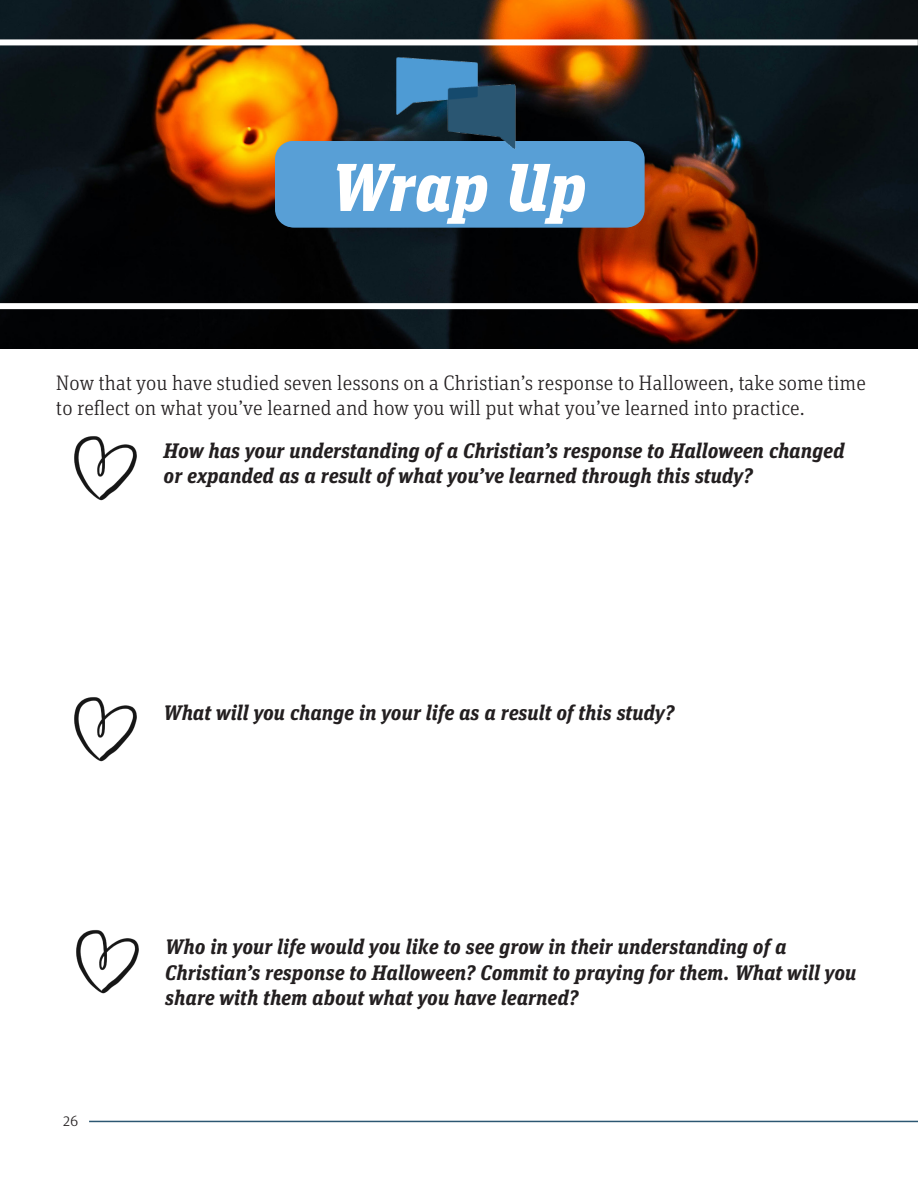
<style>
.page{position:relative;width:918px;height:1188px;background:#fff}
.page>*{position:absolute;margin:0;border:0;box-sizing:border-box;transform-origin:0 0}
.t1{font:italic 900 67.5px "Unit Slab Pro";color:#fff}
.t2{font:italic 700 21px/25.2px "Unit Slab Pro";color:#231f20}
.t3{font:300 21px/25.2px "Unit Slab Pro";color:#231f20}
.t4{font:300 15px "Unit Slab Pro";color:#231f20}
</style>
<div class="page">
<img style="left:1px;top:0;width:917px;height:348px">
<div style="left:0;top:303px;width:918px;height:6px;background:#fff"></div>
<div style="left:0;top:39px;width:918px;height:6px;background:#fff"></div>
<div style="left:275px;top:141px;width:368px;height:86px;background:#589fd6;border-radius:18px"></div>
<img style="left:396px;top:58px;width:133px;height:91px">
<img style="left:74px;top:436px;width:63px;height:65px">
<img style="left:74px;top:697px;width:63px;height:65px">
<img style="left:76px;top:930px;width:63px;height:64px">
<hr style="left:89px;top:1121px;width:829px;height:1px;background:#2c5772">
<p class="t1" style="left:320px;top:137px;width:281px">Lesson X:</p>
<p class="t1" style="left:331px;top:137px;width:258px">Wrap Up</p>
<p class="t3" style="left:56px;top:369px;width:811px">Now that you have studied seven lessons on a Christian’s response to Halloween, take some time to reflect on what you’ve learned and how you will put what you’ve learned into practice.</p>
<p class="t2" style="left:164px;top:437px;width:682px">How has your understanding of a Christian’s response to Halloween changed or expanded as a result of what you’ve learned through this study?</p>
<p class="t2" style="left:164px;top:699px;width:512px">What will you change in your life as a result of this study?</p>
<p class="t4" style="left:63px;top:1111px;width:17px">26</p>
<p class="t2" style="left:165px;top:933px;width:693px">Who in your life would you like to see grow in their understanding of a<br>Christian’s response to Halloween? Commit to praying for them. What will you share with them about what you have learned?</p>
</div>
